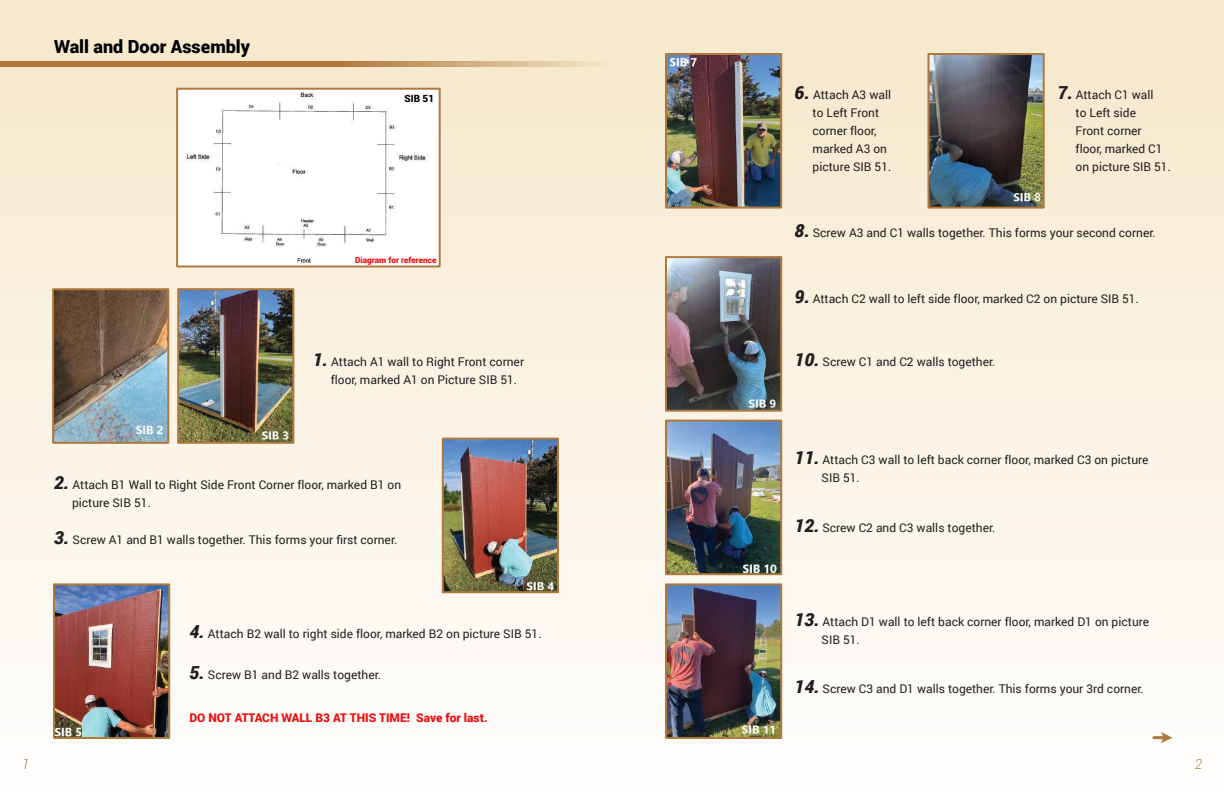
<style>
.page{position:relative;width:1224px;height:792px;background:#fff}
.page>*{position:absolute;margin:0;border:0;box-sizing:border-box;transform-origin:0 0}
.t1{font:900 18px "Roboto";color:#000}
.t2{font:italic 300 14px "Roboto";color:#af793d}
.t3{font:12px/18px "Roboto";color:#231f20}
.t4{font:900 12px "Roboto";color:#ec1010}
.t5{font:900 9.9px "Roboto";color:#000}
.t6{font:900 8.3px "Roboto";color:#ec1010}
.s1{font-weight:900;font-style:italic;font-size:18px}
</style>
<div class="page">
<img style="left:0;top:0;width:1224px;height:740px">
<img style="left:179px;top:91px;width:259px;height:173px">
<div style="left:176px;top:88px;width:265px;height:179px;border:2px solid #af793d"></div>
<img style="left:55px;top:291px;width:111px;height:150px">
<div style="left:52px;top:288px;width:117px;height:156px;border:2px solid #af793d"></div>
<img style="left:180px;top:291px;width:111px;height:150px">
<div style="left:177px;top:288px;width:117px;height:156px;border:2px solid #af793d"></div>
<img style="left:445px;top:441px;width:111px;height:149px">
<div style="left:442px;top:438px;width:117px;height:155px;border:2px solid #af793d"></div>
<img style="left:56px;top:586px;width:111px;height:150px">
<div style="left:53px;top:583px;width:117px;height:156px;border:2px solid #af793d"></div>
<img style="left:668px;top:56px;width:111px;height:150px">
<div style="left:665px;top:53px;width:117px;height:156px;border:2px solid #af793d"></div>
<img style="left:931px;top:56px;width:111px;height:150px">
<div style="left:928px;top:53px;width:117px;height:156px;border:2px solid #af793d"></div>
<img style="left:668px;top:259px;width:111px;height:150px">
<div style="left:665px;top:256px;width:117px;height:156px;border:2px solid #af793d"></div>
<img style="left:668px;top:423px;width:111px;height:149px">
<div style="left:665px;top:420px;width:117px;height:155px;border:2px solid #af793d"></div>
<img style="left:668px;top:586px;width:111px;height:150px">
<div style="left:665px;top:583px;width:117px;height:156px;border:2px solid #af793d"></div>
<img style="left:0;top:62px;width:611px;height:4px">
<svg style="left:1154px;top:732px;width:18px;height:12px"></svg>
<h1 class="t1" style="left:54px;top:34px;width:198px">Wall and Door Assembly</h1>
<p class="t5" style="left:405px;top:92px;width:31px">SIB 51</p>
<p class="t6" style="left:355px;top:254px;width:83px">Diagram for reference</p>
<p class="t3" style="left:331px;top:353px;width:195px;text-indent:-18px"><span class="s1">1.</span> Attach A1 wall to Right Front corner floor, marked A1 on Picture SIB 51.</p>
<p class="t3" style="left:72px;top:476px;width:331px;text-indent:-18px"><span class="s1">2.</span> Attach B1 Wall to Right Side Front Corner floor, marked B1 on picture SIB 51.</p>
<p class="t3" style="left:54px;top:531px;width:345px"><span class="s1">3.</span> Screw A1 and B1 walls together. This forms your first corner.</p>
<p class="t3" style="left:189px;top:625px;width:354px"><span class="s1">4.</span> Attach B2 wall to right side floor, marked B2 on picture SIB 51.</p>
<p class="t3" style="left:189px;top:665px;width:193px"><span class="s1">5.</span> Screw B1 and B2 walls together.</p>
<p class="t4" style="left:189px;top:709px;width:300px">DO NOT ATTACH WALL B3 AT THIS TIME! Save for last.</p>
<p class="t3" style="left:813px;top:85px;width:80px;text-indent:-18px"><span class="s1">6.</span> Attach A3 wall to Left Front corner floor, marked A3 on picture SIB 51.</p>
<p class="t3" style="left:1076px;top:85px;width:97px;text-indent:-18px"><span class="s1">7.</span> Attach C1 wall<br>to Left side<br>Front corner floor, marked C1 on picture SIB 51.</p>
<p class="t3" style="left:795px;top:223px;width:363px"><span class="s1">8.</span> Screw A3 and C1 walls together. This forms your second corner.</p>
<p class="t3" style="left:795px;top:289px;width:346px"><span class="s1">9.</span> Attach C2 wall to left side floor, marked C2 on picture SIB 51.</p>
<p class="t3" style="left:795px;top:352px;width:202px"><span class="s1">10.</span> Screw C1 and C2 walls together.</p>
<p class="t3" style="left:822px;top:450px;width:329px;text-indent:-27px"><span class="s1">11.</span> Attach C3 wall to left back corner floor, marked C3 on picture<br>SIB 51.</p>
<p class="t3" style="left:795px;top:518px;width:202px"><span class="s1">12.</span> Screw C2 and C3 walls together.</p>
<p class="t3" style="left:822px;top:612px;width:329px;text-indent:-27px"><span class="s1">13.</span> Attach D1 wall to left back corner floor, marked D1 on picture<br>SIB 51.</p>
<p class="t3" style="left:795px;top:680px;width:351px"><span class="s1">14.</span> Screw C3 and D1 walls together. This forms your 3rd corner.</p>
<p class="t2" style="left:22px;top:755px;width:9px">1</p>
<p class="t2" style="left:1195px;top:755px;width:9px">2</p>
</div>
